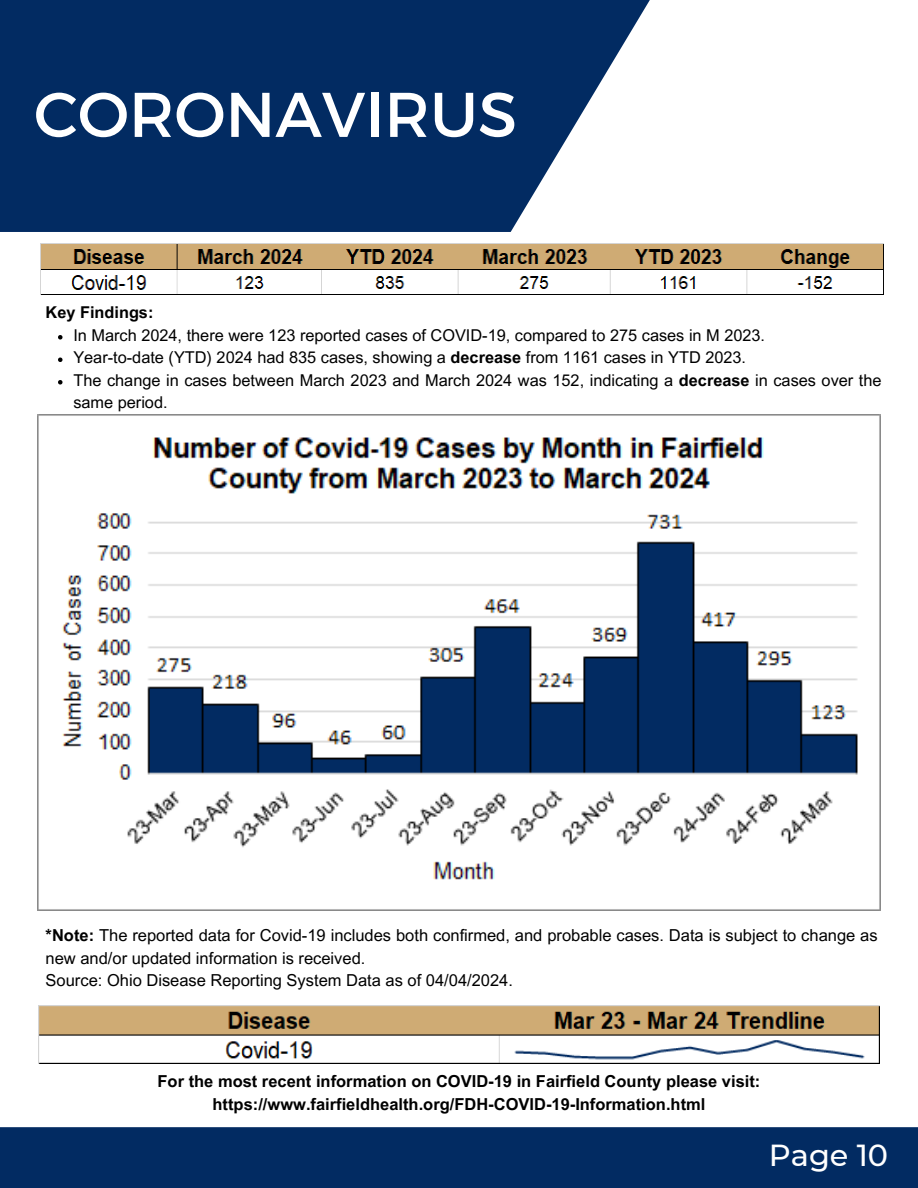
<style>
.page{position:relative;width:918px;height:1188px;background:#fff}
.page>*{position:absolute;margin:0;border:0;box-sizing:border-box;transform-origin:0 0}
.t1{font:63px "Montserrat";color:#fff}
.t2{font:500 30.3px "Montserrat";color:#fff}
.t3{font:16.5px/22.5px "Arial MT Pro";color:#000}
.t4{font:700 16.5px/22.5px "Arial MT Pro";color:#000;text-align:center}
.t5{font:16.35px/22.5px "Arial MT Pro";color:#000}
.t6{font:700 16.35px "Arial MT Pro";color:#000}
.s1{font-weight:700}
</style>
<div class="page">
<svg style="left:0;top:0;width:650px;height:232px;background:#1d4172"></svg>
<div style="left:0;top:1127px;width:918px;height:61px;background:#022b62"></div>
<img style="left:37px;top:414px;width:844px;height:497px">
<img style="left:39px;top:1005px;width:840px;height:59px">
<img style="left:41px;top:244px;width:842px;height:50px">
<svg style="left:58px;top:335px;width:5px;height:5px"></svg>
<svg style="left:58px;top:358px;width:5px;height:4px"></svg>
<svg style="left:58px;top:380px;width:5px;height:5px"></svg>
<p class="t1" style="left:34px;top:74px;width:485px">CORONAVIRUS</p>
<p class="t6" style="left:46px;top:306px;width:109px">Key Findings:</p>
<p class="t5" style="left:73px;top:326px;width:693px">In March 2024, there were 123 reported cases of COVID-19, compared to 275 cases in M 2023.</p>
<p class="t5" style="left:73px;top:348px;width:674px">Year-to-date (YTD) 2024 had 835 cases, showing a <span class="s1">decrease</span> from 1161 cases in YTD 2023.</p>
<h3 class="t5" style="left:73px;top:371px;width:810px">The change in cases between March 2023 and March 2024 was 152, indicating a <span class="s1">decrease</span> in cases over the same period.</h3>
<p class="t3" style="left:46px;top:926px;width:834px"><span class="s1">*Note:</span> The reported data for Covid-19 includes both confirmed, and probable cases. Data is subject to change as new and/or updated information is received.</p>
<p class="t3" style="left:46px;top:971px;width:469px">Source: Ohio Disease Reporting System Data as of 04/04/2024.</p>
<p class="t4" style="left:158px;top:1072px;width:604px">For the most recent information on COVID-19 in Fairfield County please visit: https://www.fairfieldhealth.org/FDH-COVID-19-Information.html</p>
<h2 class="t2" style="left:769px;top:1137px;width:121px">Page 10</h2>
</div>
